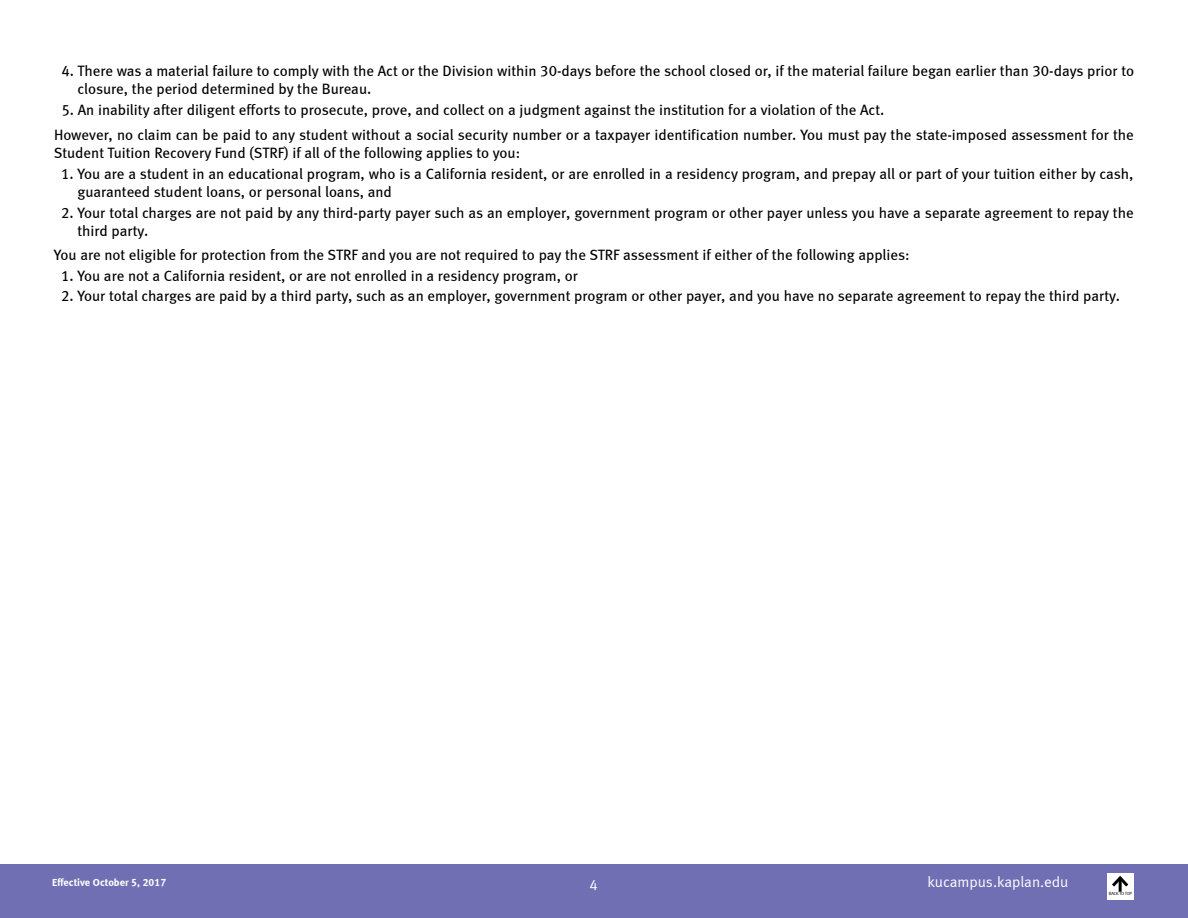
<style>
.page{position:relative;width:1188px;height:918px;background:#fff}
.page>*{position:absolute;margin:0;border:0;box-sizing:border-box;transform-origin:0 0}
.t1{font:15px/18px "Meta Book LF";color:#000}
.t2{font:15px "Meta Normal LF";letter-spacing:-.005em;color:#fff}
.t3{font:10.5px "Meta Bold LF";color:#fff}
.t4{font:4.5px "Meta Normal LF";letter-spacing:-.04em;color:#000}
</style>
<div class="page">
<div style="left:0;top:864px;width:1188px;height:54px;background:#716fb4"></div>
<div style="left:1107px;top:873px;width:27px;height:27px;background:#fff"></div>
<hr style="left:1119px;top:878px;width:3px;height:14px;background:#000">
<svg style="left:1112px;top:875px;width:17px;height:15px"></svg>
<p class="t1" style="left:77px;top:61px;width:1058px;text-indent:-16px">4. There was a material failure to comply with the Act or the Division within 30-days before the school closed or, if the material failure began earlier than 30-days prior to closure, the period determined by the Bureau.</p>
<p class="t1" style="left:54px;top:97px;width:1081px;line-height:24.8px;text-indent:7px">5. An inability after diligent efforts to prosecute, prove, and collect on a judgment against the institution for a violation of the Act.<br>However, no claim can be paid to any student without a social security number or a taxpayer identification number. You must pay the state-imposed assessment for the</p>
<p class="t1" style="left:54px;top:143px;width:468px">Student Tuition Recovery Fund (STRF) if all of the following applies to you:</p>
<p class="t1" style="left:77px;top:165px;width:1058px;text-indent:-16px">1. You are a student in an educational program, who is a California resident, or are enrolled in a residency program, and prepay all or part of your tuition either by cash, guaranteed student loans, or personal loans, and</p>
<p class="t1" style="left:77px;top:203px;width:1058px;text-indent:-16px">2. Your total charges are not paid by any third-party payer such as an employer, government program or other payer unless you have a separate agreement to repay the third party.</p>
<p class="t1" style="left:54px;top:246px;width:857px">You are not eligible for protection from the STRF and you are not required to pay the STRF assessment if either of the following applies:</p>
<p class="t1" style="left:61px;top:267px;width:518px">1. You are not a California resident, or are not enrolled in a residency program, or</p>
<p class="t1" style="left:61px;top:287px;width:1060px">2. Your total charges are paid by a third party, such as an employer, government program or other payer, and you have no separate agreement to repay the third party.</p>
<p class="t3" style="left:52px;top:876px;width:116px">Effective October 5, 2017</p>
<p class="t2" style="left:927px;top:873px;width:143px">kucampus.kaplan.edu</p>
<p class="t2" style="left:590px;top:876px;width:10px">4</p>
<p class="t4" style="left:1109px;top:891px;width:25px">BACK TO TOP</p>
</div>
